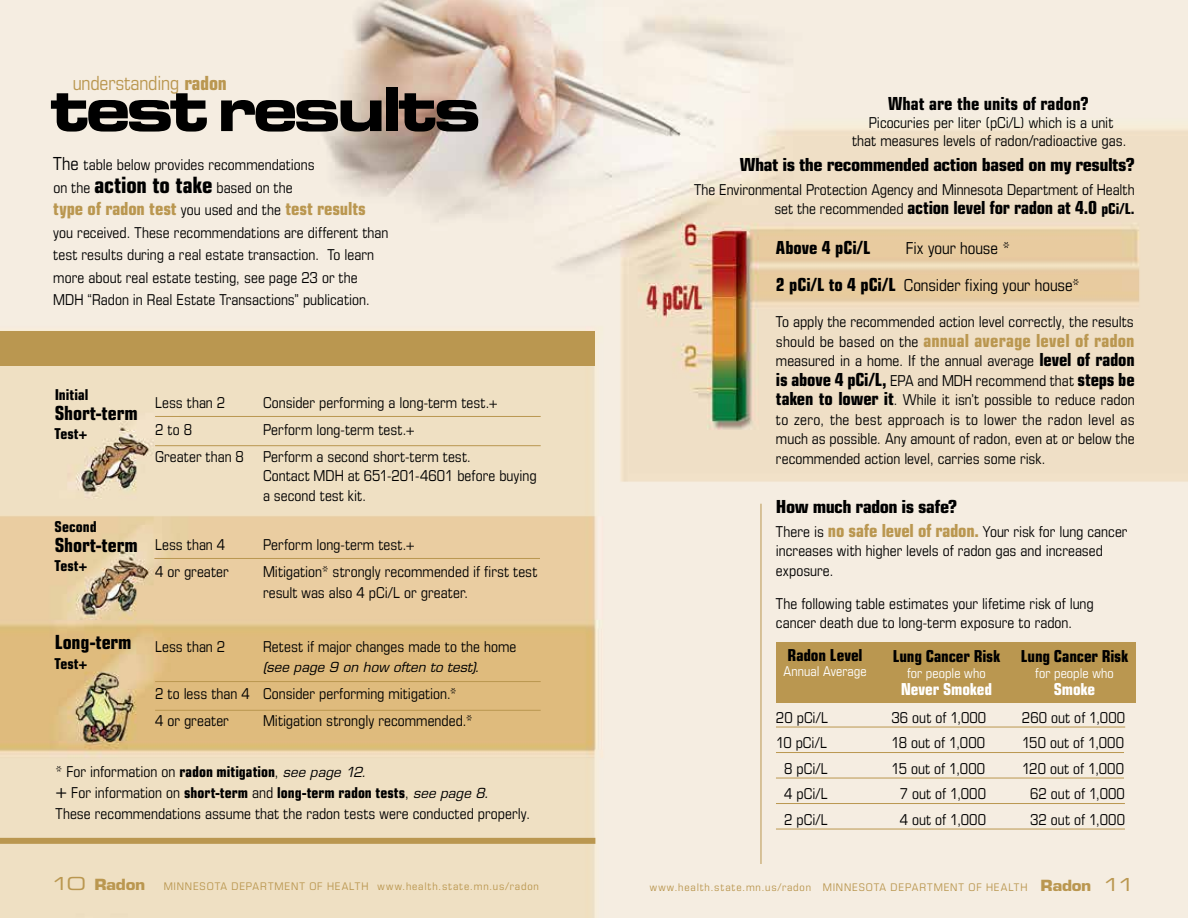
<style>
.page{position:relative;width:1188px;height:918px;background:#fff}
.page>*{position:absolute;margin:0;border:0;box-sizing:border-box;transform-origin:0 0}
.t1{font:60px "Eurostile LT Std Bold Ex 2";letter-spacing:-.07em;color:#000}
.t2{font:700 condensed 19.5px "Eurostile LT Std";letter-spacing:-.01em;color:#000}
.t3{font:condensed 19.5px "Eurostile LT Std";letter-spacing:-.01em;color:#ba9750}
.t4{font:700 condensed 18px "Eurostile LT Std";letter-spacing:.005em;color:#ba9750}
.t5{font:700 condensed 18px "Eurostile LT Std";letter-spacing:-.015em;color:#000}
.t6{font:700 condensed 18px "Eurostile LT Std";letter-spacing:-.015em;color:#000;scale:1.1 1}
.t7{font:condensed 16.5px "Eurostile LT Std";letter-spacing:-.005em;color:#000}
.t8{font:700 condensed 16.5px "Eurostile LT Std";letter-spacing:-.01em;color:#000}
.t9{font:700 condensed 16.5px "Eurostile LT Std";letter-spacing:-.01em;color:#fff}
.t10{font:condensed 15px/19.5px "Eurostile LT Std";color:#000}
.t11{font:700 condensed 15px "Eurostile LT Std";letter-spacing:.005em;color:#000}
.t12{font:condensed 13.5px "Eurostile LT Std";letter-spacing:.005em;color:#fff}
.t13{font:italic 13.5px "Eurostile LT Std";color:#000}
.t14{font:condensed 10.5px "Eurostile LT Std";letter-spacing:.07em;color:#ba9750;scale:1.1 1}
.s1{font-weight:700}
.s2{font-size:18px}
.s3{font-weight:700;font-size:22.5px}
.s4{font-weight:400;font-size:15px;color:#000}
.s5{font-weight:400;font-size:15px}
.s6{font-style:italic;font-stretch:normal;font-size:13.5px}
.s7{font-size:19.5px}
.s8{font-family:"Eurostile LT Std Ex 2";font-stretch:normal;font-size:18px}
.s9{font-weight:700;font-stretch:normal;font-size:15px}
.s10{font-size:15px}
.s11{font-weight:700;font-size:18px}
.s12{font-weight:700;font-size:18px;color:#ba9750}
</style>
<div class="page">
<img style="left:0;top:0;width:1188px;height:918px">
<hr style="left:155px;top:416px;width:386px;height:1px;background:#ba9750">
<hr style="left:155px;top:445px;width:386px;height:1px;background:#ba9750">
<hr style="left:154px;top:558px;width:386px;height:1px;background:#ba9750">
<hr style="left:155px;top:681px;width:386px;height:1px;background:#ba9750">
<hr style="left:155px;top:710px;width:386px;height:1px;background:#ba9750">
<div style="left:0;top:838px;width:595px;height:6px;background:#ba9750"></div>
<hr style="left:761px;top:504px;width:1px;height:360px;background:#ba9750">
<hr style="left:776px;top:727px;width:349px;height:1px;background:#ba9750">
<hr style="left:776px;top:752px;width:348px;height:1px;background:#ba9750">
<hr style="left:776px;top:778px;width:348px;height:1px;background:#ba9750">
<hr style="left:776px;top:803px;width:349px;height:1px;background:#ba9750">
<hr style="left:776px;top:829px;width:349px;height:1px;background:#ba9750">
<div style="left:776px;top:642px;width:360px;height:61px;background:#ba9750"></div>
<div style="left:0;top:332px;width:594px;height:34px;background:#ba9750"></div>
<p class="t3" style="left:73px;top:71px;width:156px">understanding <span class="s1">radon</span></p>
<h1 class="t1" style="left:50px;top:67px;width:433px">test results</h1>
<p class="t10" style="left:53px;top:153px;width:263px;line-height:22.5px"><span class="s2">The</span> table below provides recommendations on the <span class="s3">action to take</span> based on the</p>
<p class="t4" style="left:53px;top:198px;width:314px">type of radon test <span class="s4">you used and the</span> test results</p>
<p class="t10" style="left:53px;top:221px;width:337px;line-height:22.5px">you received. These recommendations are different than test results during a real estate transaction. To learn more about real estate testing, see page 23 or the MDH “Radon in Real Estate Transactions” publication.</p>
<p class="t11" style="left:55px;top:386px;width:35px">Initial</p>
<p class="t2" style="left:55px;top:401px;width:85px">Short-term</p>
<p class="t11" style="left:55px;top:425px;width:34px">Test+</p>
<p class="t10" style="left:155px;top:392px;width:72px">Less than 2</p>
<p class="t10" style="left:263px;top:392px;width:236px">Consider performing a long-term test.+</p>
<p class="t10" style="left:155px;top:419px;width:38px">2 to 8</p>
<p class="t10" style="left:263px;top:419px;width:153px">Perform long-term test.+</p>
<p class="t10" style="left:155px;top:446px;width:90px">Greater than 8</p>
<p class="t10" style="left:263px;top:446px;width:275px">Perform a second short-term test.<br>Contact MDH at 651-201-4601 before buying a second test kit.</p>
<p class="t11" style="left:55px;top:518px;width:44px">Second</p>
<p class="t2" style="left:55px;top:533px;width:172px">Short-term <span class="s5">Less than 4</span></p>
<p class="t10" style="left:263px;top:535px;width:153px">Perform long-term test.+</p>
<p class="t11" style="left:55px;top:557px;width:34px">Test+</p>
<p class="t10" style="left:155px;top:562px;width:75px">4 or greater</p>
<p class="t10" style="left:263px;top:561px;width:276px;line-height:21px">Mitigation* strongly recommended if first test result was also 4 pCi/L or greater.</p>
<p class="t2" style="left:55px;top:631px;width:172px">Long-term <sub>Less</sub> <sub>than</sub> <sub>2</sub></p>
<p class="t10" style="left:263px;top:637px;width:255px">Retest if major changes made to the home</p>
<p class="t11" style="left:55px;top:654px;width:34px">Test+</p>
<p class="t13" style="left:263px;top:659px;width:218px">(see page 9 on how often to test).</p>
<p class="t10" style="left:155px;top:680px;width:303px;line-height:27px">2 to less than 4 Consider performing mitigation.*<br>4 or greater</p>
<p class="t10" style="left:263px;top:710px;width:211px">Mitigation strongly recommended.*</p>
<p class="t10" style="left:56px;top:762px;width:312px">* For information on <span class="s1">radon mitigation</span>, <span class="s6">see page 12.</span></p>
<p class="t10" style="left:56px;top:782px;width:476px;line-height:21px"><span class="s7">+</span> For information on <span class="s1">short-term</span> and <span class="s1">long-term radon tests</span>, <span class="s6">see page 8.<br></span>These recommendations assume that the radon tests were conducted properly.</p>
<p class="t14" style="left:51px;top:880px;width:445px"><span class="s8">10</span> <span class="s9">Radon</span> MINNESOTA DEPARTMENT OF HEALTH www.health.state.mn.us/radon</p>
<p class="t5" style="left:888px;top:93px;width:202px">What are the units of radon?</p>
<p class="t10" style="left:852px;top:114px;width:276px;line-height:18px;text-align:center">Picocuries per liter (pCi/L) which is a unit<br>that measures levels of radon/radioactive gas.</p>
<p class="t6" style="left:740px;top:153px;width:361px">What is the recommended action based on my results?</p>
<p class="t10" style="left:694px;top:179px;width:442px">The Environmental Protection Agency and Minnesota Department of Health</p>
<p class="t5" style="left:774px;top:197px;width:362px"><span class="s5">set the recommended</span> action level for radon at 4.0 <span class="s10">pCi/L.</span></p>
<p class="t5" style="left:776px;top:237px;width:96px">Above 4 pCi/L</p>
<p class="t7" style="left:906px;top:238px;width:106px">Fix your house *</p>
<p class="t7" style="left:776px;top:276px;width:305px"><span class="s11">2 pCi/L to 4 pCi/L</span> Consider fixing your house*</p>
<p class="t10" style="left:776px;top:312px;width:359px">To apply the recommended action level correctly, the results</p>
<p class="t4" style="left:776px;top:329px;width:360px"><span class="s4">should be based on the</span> annual average level of radon</p>
<p class="t10" style="left:776px;top:351px;width:360px;text-align:justify">measured in a home. If the annual average <span class="s11">level of radon is above 4 pCi/L,</span> EPA and MDH recommend that <span class="s11">steps be taken to lower it</span>. While it isn’t possible to reduce radon to zero, the best approach is to lower the radon level as much as possible. Any amount of radon, even at or below the recommended action level, carries some risk.</p>
<p class="t6" style="left:776px;top:495px;width:166px">How much radon is safe?</p>
<p class="t10" style="left:776px;top:521px;width:353px">There is <span class="s12">no safe level of radon.</span> Your risk for lung cancer increases with higher levels of radon gas and increased exposure.</p>
<p class="t10" style="left:776px;top:593px;width:319px">The following table estimates your lifetime risk of lung cancer death due to long-term exposure to radon.</p>
<p class="t8" style="left:788px;top:645px;width:77px">Radon Level</p>
<p class="t12" style="left:784px;top:663px;width:85px">Annual Average</p>
<p class="t10" style="left:776px;top:707px;width:54px">20 pCi/L</p>
<p class="t10" style="left:891px;top:707px;width:96px">36 out of 1,000</p>
<p class="t10" style="left:1022px;top:707px;width:105px">260 out of 1,000</p>
<p class="t10" style="left:776px;top:733px;width:52px">10 pCi/L</p>
<p class="t10" style="left:892px;top:733px;width:95px">18 out of 1,000</p>
<p class="t10" style="left:1022px;top:733px;width:104px">150 out of 1,000</p>
<p class="t10" style="left:784px;top:758px;width:45px">8 pCi/L</p>
<p class="t10" style="left:892px;top:758px;width:95px">15 out of 1,000</p>
<p class="t10" style="left:1022px;top:758px;width:104px">120 out of 1,000</p>
<p class="t10" style="left:784px;top:784px;width:45px">4 pCi/L</p>
<p class="t10" style="left:900px;top:784px;width:88px">7 out of 1,000</p>
<p class="t10" style="left:1030px;top:784px;width:96px">62 out of 1,000</p>
<p class="t10" style="left:784px;top:809px;width:45px">2 pCi/L</p>
<p class="t10" style="left:900px;top:809px;width:88px">4 out of 1,000</p>
<p class="t10" style="left:1030px;top:809px;width:96px">32 out of 1,000</p>
<p class="t8" style="left:893px;top:646px;width:109px">Lung Cancer Risk</p>
<p class="t12" style="left:907px;top:665px;width:80px">for people who</p>
<p class="t9" style="left:901px;top:679px;width:93px">Never Smoked</p>
<p class="t8" style="left:1021px;top:646px;width:109px">Lung Cancer Risk</p>
<p class="t12" style="left:1035px;top:665px;width:80px">for people who</p>
<p class="t9" style="left:1054px;top:679px;width:43px">Smoke</p>
<p class="t14" style="left:650px;top:881px;width:443px">www.health.state.mn.us/radon MINNESOTA DEPARTMENT OF HEALTH <span class="s9">Radon</span> <span class="s8">11</span></p>
</div>
